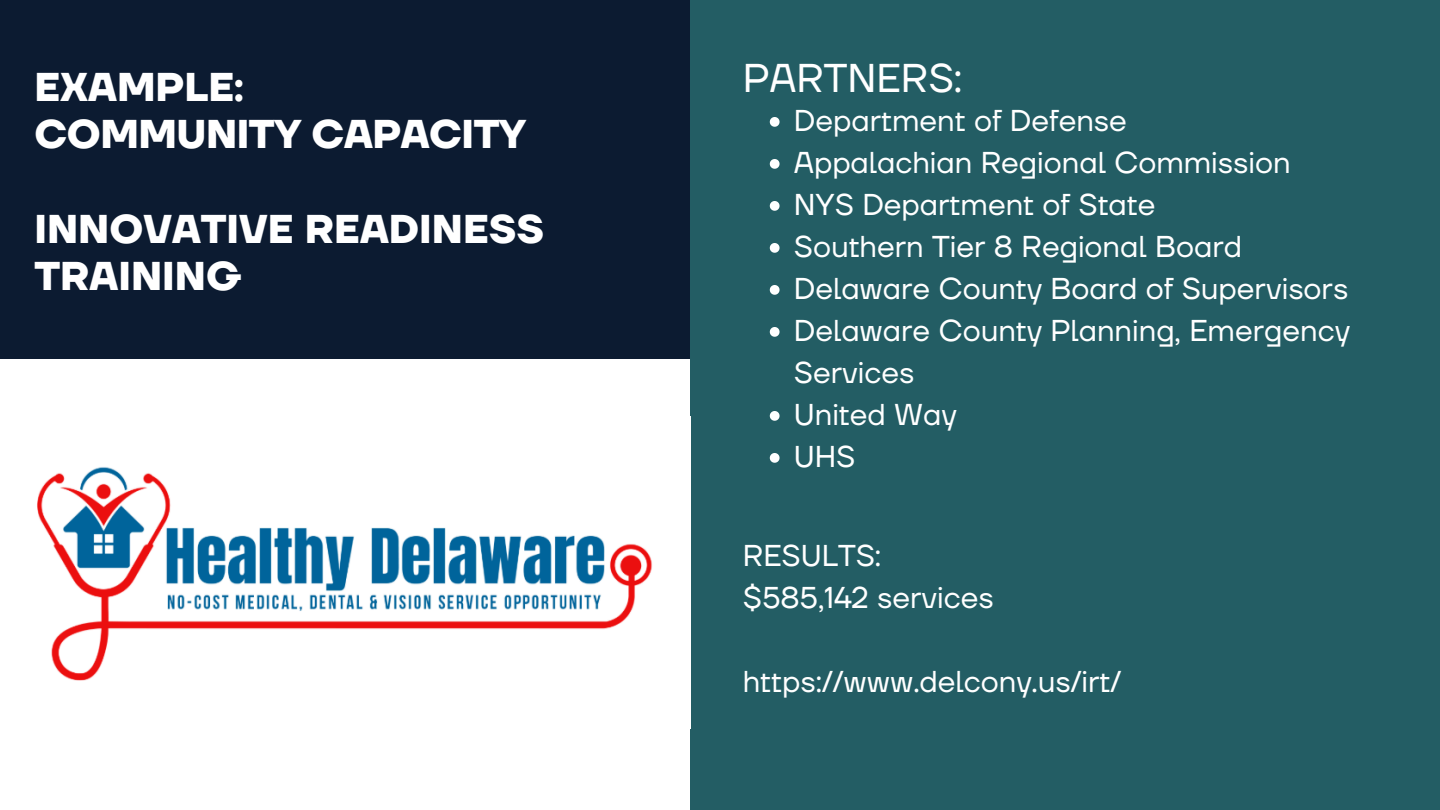
<style>
.page{position:relative;width:1440px;height:810px;background:#235d64}
.page>*{position:absolute;margin:0;border:0;box-sizing:border-box;transform-origin:0 0}
.t1{font:700 40px/47.2px "TT Firs Neue";color:#fff}
.t2{font:40px "TT Firs Neue";color:#fff}
.t3{font:30px/42px "TT Firs Neue";color:#fff}
</style>
<div class="page">
<div style="left:0;top:0;width:690px;height:810px;background:#0c1b31"></div>
<div style="left:0;top:360px;width:689px;height:450px;background:#fff"></div>
<img style="left:37px;top:417px;width:653px;height:312px">
<svg style="left:770px;top:117px;width:10px;height:10px"></svg>
<svg style="left:770px;top:159px;width:10px;height:10px"></svg>
<svg style="left:770px;top:201px;width:10px;height:10px"></svg>
<svg style="left:770px;top:243px;width:10px;height:10px"></svg>
<svg style="left:770px;top:285px;width:10px;height:10px"></svg>
<svg style="left:770px;top:327px;width:10px;height:10px"></svg>
<svg style="left:770px;top:411px;width:10px;height:10px"></svg>
<svg style="left:770px;top:453px;width:10px;height:10px"></svg>
<h1 class="t1" style="left:34px;top:65px;width:493px">EXAMPLE:<br>COMMUNITY CAPACITY</h1>
<h1 class="t1" style="left:34px;top:207px;width:511px">INNOVATIVE READINESS<br>TRAINING</h1>
<p class="t2" style="left:743px;top:54px;width:221px">PARTNERS:</p>
<h2 class="t3" style="left:794px;top:101px;width:335px">Department of Defense</h2>
<p class="t3" style="left:794px;top:143px;width:498px">Appalachian Regional Commission</p>
<p class="t3" style="left:794px;top:185px;width:363px">NYS Department of State</p>
<p class="t3" style="left:794px;top:227px;width:450px">Southern Tier 8 Regional Board</p>
<p class="t3" style="left:794px;top:269px;width:556px">Delaware County Board of Supervisors</p>
<p class="t3" style="left:794px;top:311px;width:558px">Delaware County Planning, Emergency<br>Services</p>
<p class="t3" style="left:794px;top:395px;width:164px">United Way</p>
<p class="t3" style="left:794px;top:437px;width:63px">UHS</p>
<p class="t3" style="left:743px;top:536px;width:140px">RESULTS:</p>
<p class="t3" style="left:743px;top:578px;width:252px">$585,142 services</p>
<p class="t3" style="left:743px;top:662px;width:380px">https://www.delcony.us/irt/</p>
</div>
